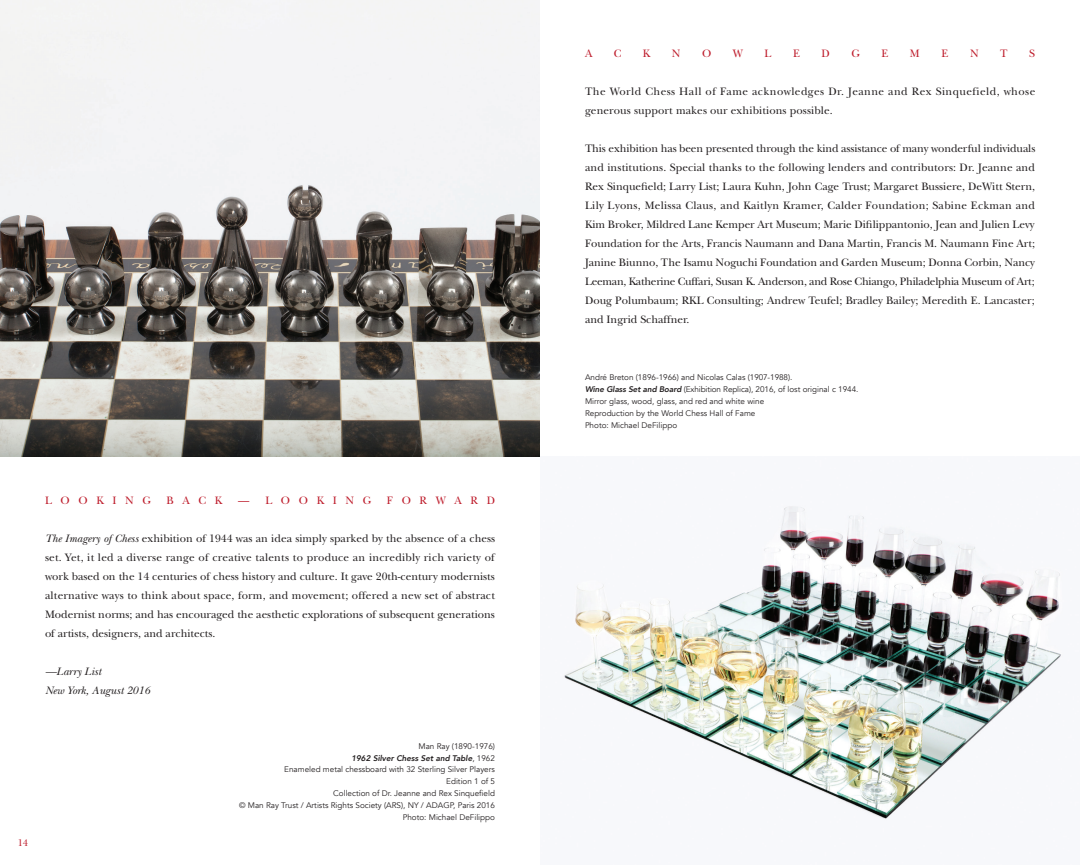
<style>
.page{position:relative;width:1080px;height:865px;background:#fff}
.page>*{position:absolute;margin:0;border:0;box-sizing:border-box;transform-origin:0 0}
.t1{font:11.25px/19px "New Baskerville Std";letter-spacing:.01em;color:#231f20;text-align:justify}
.t2{font:11.25px/19px "New Baskerville Std";letter-spacing:.04em;color:#231f20}
.t3{font:11.25px "New Baskerville Std";color:#be1d2c}
.t4{font:italic 11.25px/19px "New Baskerville Std";color:#231f20}
.t5{font:10px "New Baskerville Std";color:#be1d2c}
.t6{font:8.12px/11.9px "Avenir";color:#231f20;text-align:right}
.s1{font-style:italic}
.s2{font-weight:800;font-style:italic}
</style>
<div class="page">
<img style="left:564px;top:506px;width:497px;height:313px">
<img style="left:0;top:0;width:540px;height:456px">
<p class="t3" style="left:45px;top:493px;width:107px">L O O K I N G</p>
<p class="t3" style="left:167px;top:493px;width:57px">B A C K</p>
<p class="t3" style="left:238px;top:493px;width:134px">— L O O K I N G</p>
<p class="t3" style="left:387px;top:493px;width:109px">F O R W A R D</p>
<p class="t1" style="left:45px;top:528px;width:452px"><span class="s1">The Imagery of Chess</span> exhibition of 1944 was an idea simply sparked by the absence of a chess set. Yet, it led a diverse range of creative talents to produce an incredibly rich variety of work based on the 14 centuries of chess history and culture. It gave 20th-century modernists alternative ways to think about space, form, and movement; offered a new set of abstract Modernist norms; and has encouraged the aesthetic explorations of subsequent generations of artists, designers, and architects.</p>
<p class="t4" style="left:45px;top:661px;width:106px">—Larry List<br>New York, August 2016</p>
<p class="t5" style="left:18px;top:836px;width:12px">14</p>
<p class="t6" style="left:239px;top:739px;width:257px">Man Ray (1890-1976)<br><span class="s2">1962 Silver Chess Set and Table</span>, 1962<br>Enameled metal chessboard with 32 Sterling Silver Players<br>Edition 1 of 5<br>Collection of Dr. Jeanne and Rex Sinquefield<br>© Man Ray Trust / Artists Rights Society (ARS), NY / ADAGP, Paris 2016<br>Photo: Michael DeFilippo</p>
<p class="t3" style="left:585px;top:47px;width:9px">A</p>
<p class="t3" style="left:614px;top:47px;width:9px">C</p>
<p class="t3" style="left:643px;top:47px;width:9px">K</p>
<p class="t3" style="left:672px;top:47px;width:10px">N</p>
<p class="t3" style="left:702px;top:47px;width:11px">O</p>
<p class="t3" style="left:733px;top:47px;width:12px">W</p>
<p class="t3" style="left:764px;top:47px;width:8px">L</p>
<p class="t3" style="left:793px;top:47px;width:8px">E</p>
<p class="t3" style="left:822px;top:47px;width:10px">D</p>
<p class="t3" style="left:851px;top:47px;width:10px">G</p>
<p class="t3" style="left:881px;top:47px;width:8px">E</p>
<p class="t3" style="left:910px;top:47px;width:11px">M</p>
<p class="t3" style="left:941px;top:47px;width:8px">E</p>
<p class="t3" style="left:970px;top:47px;width:10px">N</p>
<p class="t3" style="left:1000px;top:47px;width:9px">T</p>
<p class="t3" style="left:1029px;top:47px;width:7px">S</p>
<p class="t2" style="left:585px;top:82px;width:452px">The World Chess Hall of Fame acknowledges Dr. Jeanne and Rex Sinquefield, whose generous support makes our exhibitions possible.</p>
<p class="t1" style="left:585px;top:139px;width:452px">This exhibition has been presented through the kind assistance of many wonderful individuals and institutions. Special thanks to the following lenders and contributors: Dr. Jeanne and Rex Sinquefield; Larry List; Laura Kuhn, John Cage Trust; Margaret Bussiere, DeWitt Stern, Lily Lyons, Melissa Claus, and Kaitlyn Kramer, Calder Foundation; Sabine Eckman and Kim Broker, Mildred Lane Kemper Art Museum; Marie Difilippantonio, Jean and Julien Levy Foundation for the Arts, Francis Naumann and Dana Martin, Francis M. Naumann Fine Art; Janine Biunno, The Isamu Noguchi Foundation and Garden Museum; Donna Corbin, Nancy Leeman, Katherine Cuffari, Susan K. Anderson, and Rose Chiango, Philadelphia Museum of Art; Doug Polumbaum; RKL Consulting; Andrew Teufel; Bradley Bailey; Meredith E. Lancaster; and Ingrid Schaffner.</p>
<p class="t6" style="left:585px;top:371px;width:275px;text-align:left">André Breton (1896-1966) and Nicolas Calas (1907-1988).<br><span class="s2">Wine Glass Set and Board</span> (Exhibition Replica), 2016, of lost original c 1944.<br>Mirror glass, wood, glass, and red and white wine<br>Reproduction by the World Chess Hall of Fame<br>Photo: Michael DeFilippo</p>
</div>
